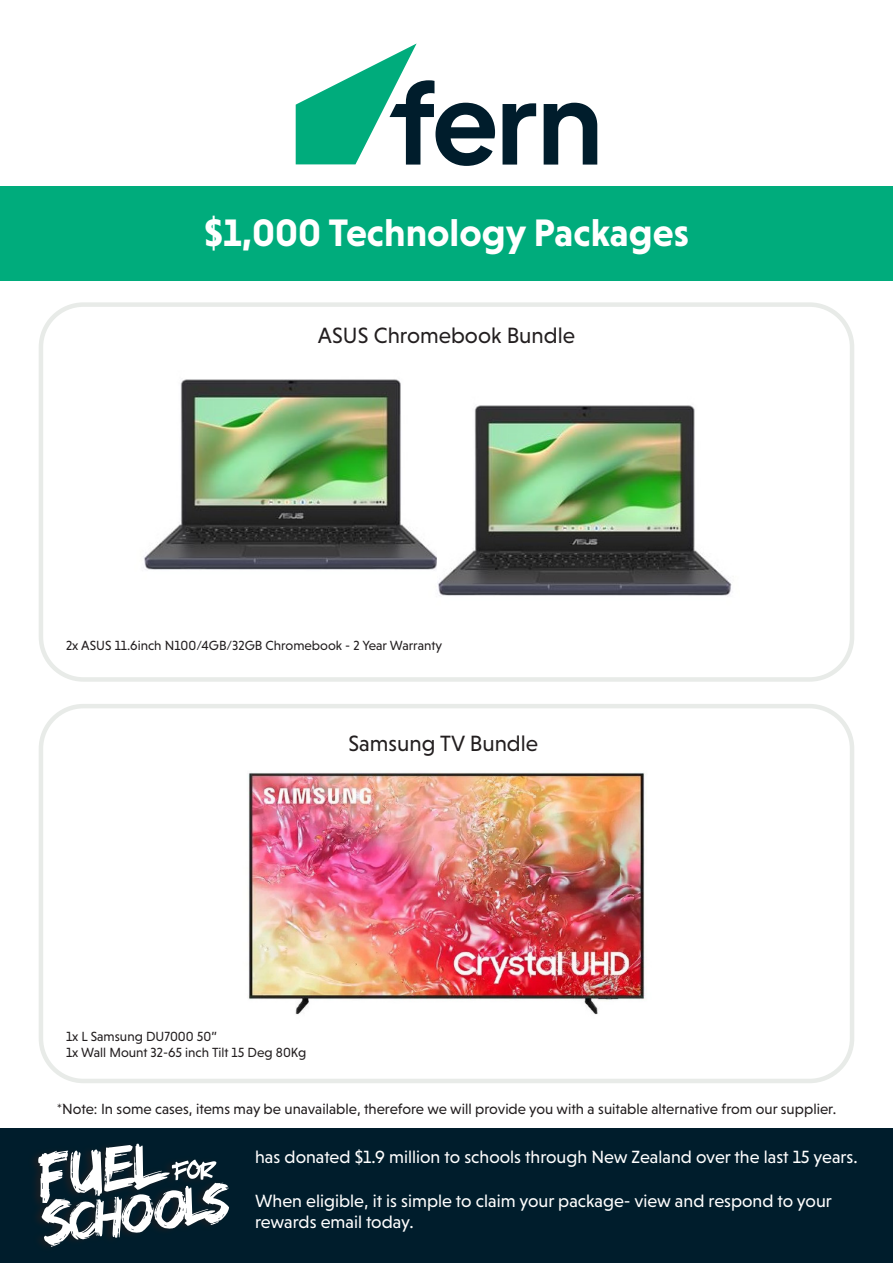
<style>
.page{position:relative;width:893px;height:1263px;background:#fff}
.page>*{position:absolute;margin:0;border:0;box-sizing:border-box;transform-origin:0 0}
.t1{font:700 39px "Niveau Grotesk";color:#fff}
.t2{font:22.5px "Niveau Grotesk";color:#231f20}
.t3{font:18px/21.6px "Niveau Grotesk";color:#fff}
.t4{font:15px "Niveau Grotesk";color:#231f20}
.t5{font:13.5px "Niveau Grotesk";color:#231f20}
</style>
<div class="page">
<svg style="left:544px;top:103px;width:53px;height:62px"></svg>
<svg style="left:503px;top:103px;width:33px;height:62px"></svg>
<svg style="left:296px;top:44px;width:199px;height:122px"></svg>
<div style="left:0;top:186px;width:893px;height:94px;background:#00ac7c"></div>
<div style="left:39px;top:302px;width:815px;height:380px;border:4px solid #e8ebe8;border-radius:43px"></div>
<div style="left:0;top:1128px;width:893px;height:135px;background:#001d2c"></div>
<div style="left:27px;top:1139px;width:143px;height:71px;background:#231f20;opacity:.67"></div>
<svg style="left:38px;top:1143px;width:191px;height:104px"></svg>
<div style="left:39px;top:704px;width:815px;height:379px;border:4px solid #e8ebe8;border-radius:43px"></div>
<img style="left:248px;top:772px;width:397px;height:243px">
<img style="left:438px;top:405px;width:294px;height:191px">
<img style="left:144px;top:379px;width:293px;height:191px">
<p class="t1" style="left:204px;top:210px;width:486px">$1,000 Technology Packages</p>
<p class="t2" style="left:318px;top:323px;width:259px">ASUS Chromebook Bundle</p>
<p class="t5" style="left:66px;top:638px;width:378px">2x ASUS 11.6inch N100/4GB/32GB Chromebook - 2 Year Warranty</p>
<p class="t2" style="left:348px;top:731px;width:191px">Samsung TV Bundle</p>
<p class="t5" style="left:66px;top:1028px;width:152px">1x L Samsung DU7000 50”</p>
<p class="t5" style="left:66px;top:1045px;width:242px">1x Wall Mount 32-65 inch Tilt 15 Deg 80Kg</p>
<p class="t4" style="left:57px;top:1100px;width:781px">*Note: In some cases, items may be unavailable, therefore we will provide you with a suitable alternative from our supplier.</p>
<p class="t3" style="left:255px;top:1146px;width:604px">has donated $1.9 million to schools through New Zealand over the last 15 years.</p>
<p class="t3" style="left:255px;top:1189px;width:578px">When eligible, it is simple to claim your package- view and respond to your rewards email today.</p>
</div>
